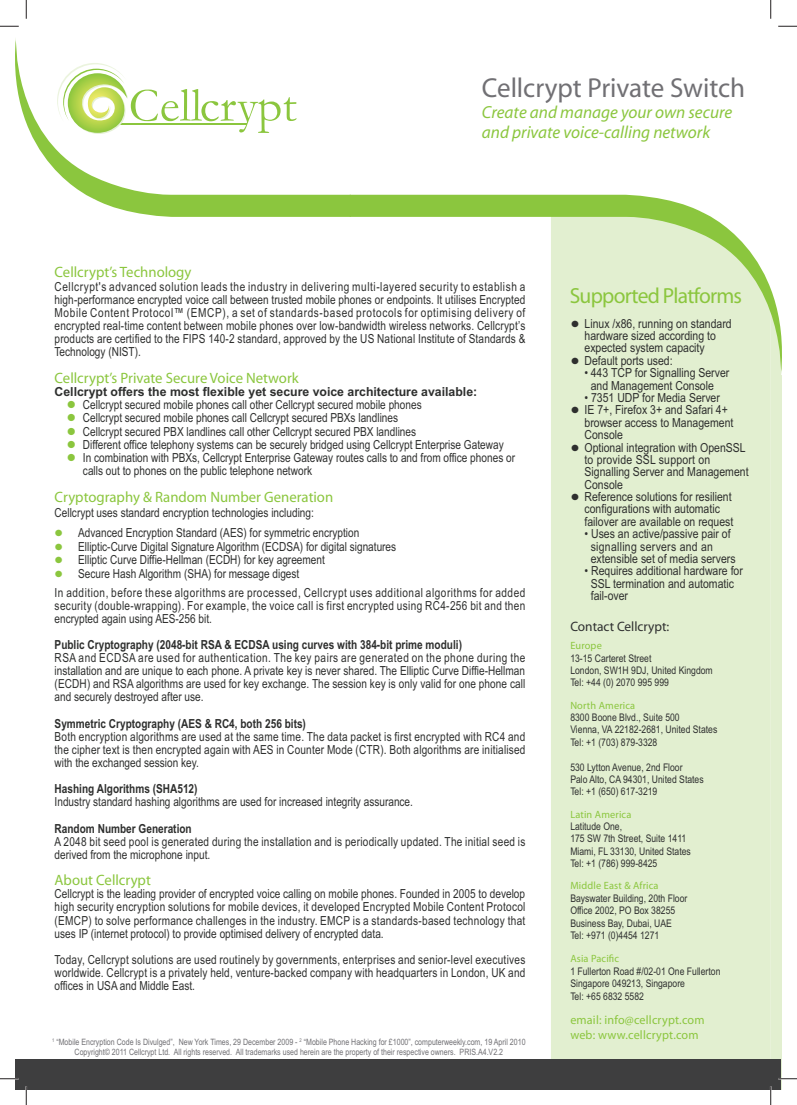
<style>
.page{position:relative;width:797px;height:1105px;background:#fff}
.page>*{position:absolute;margin:0;border:0;box-sizing:border-box;transform-origin:0 0}
.t1{font:27.5px "Myriad";color:#717074}
.t2{font:21.88px "Myriad";letter-spacing:-.035em;color:#8bc63e}
.t3{font:italic 17.5px/20px "Myriad";color:#8bc63e}
.t4{font:15px "Myriad";color:#8bc63e}
.t5{font:13.62px "Myriad";color:#2e2f2f}
.t6{font:12.5px/13.1px "Arial Narrow";color:#2e2f2e}
.t7{font:700 12.5px "Arial Narrow";color:#2e2f2e}
.t8{font:12.5px/13.1px "Arial Narrow";letter-spacing:.02em;color:#2e2f2e}
.t9{font:700 12.5px "Arial";color:#2e2f2e}
.t10{font:12.38px/14.9px "Myriad Pro";letter-spacing:.015em;color:#8bc63e}
.t11{font:10.5px/12.4px "Arial Narrow";color:#2e2f2f}
.t12{font:10.5px "Myriad Pro";letter-spacing:.015em;color:#8bc63e}
.t13{font:8.75px/10.5px "Arial Narrow";color:#717074;text-align:center}
</style>
<div class="page">
<div style="left:770px;top:375px;width:11px;height:684px;background:#e2efd0"></div>
<div style="left:551px;top:375px;width:219px;height:684px;background:#e2efd0"></div>
<svg style="left:778px;top:375px;width:3px;height:5px"></svg>
<svg style="left:351px;top:195px;width:430px;height:180px"></svg>
<svg style="left:16px;top:43px;width:335px;height:174px"></svg>
<svg style="left:57px;top:63px;width:239px;height:71px"></svg>
<div style="left:16px;top:1059px;width:765px;height:30px;background:#3e3e3f"></div>
<svg style="left:0;top:25px;width:19px;height:2px"></svg>
<svg style="left:778px;top:25px;width:19px;height:2px"></svg>
<svg style="left:0;top:1078px;width:19px;height:1px"></svg>
<svg style="left:778px;top:1078px;width:19px;height:1px"></svg>
<svg style="left:25px;top:0;width:2px;height:19px"></svg>
<svg style="left:25px;top:1086px;width:2px;height:19px"></svg>
<svg style="left:770px;top:0;width:1px;height:19px"></svg>
<svg style="left:770px;top:1086px;width:1px;height:19px"></svg>
<svg style="left:571px;top:320px;width:7px;height:7px"></svg>
<svg style="left:571px;top:358px;width:7px;height:6px"></svg>
<svg style="left:571px;top:407px;width:7px;height:7px"></svg>
<svg style="left:571px;top:444px;width:7px;height:7px"></svg>
<svg style="left:571px;top:494px;width:7px;height:6px"></svg>
<h1 class="t1" style="left:482px;top:78px;width:265px">Cellcrypt Private Switch</h1>
<h3 class="t3" style="left:482px;top:104px;width:252px">Create and manage your own secure and private voice-calling network</h3>
<p class="t4" style="left:55px;top:267px;width:138px">Cellcrypt’s Technology</p>
<p class="t6" style="left:55px;top:281px;width:472px;text-align:justify">Cellcrypt's advanced solution leads the industry in delivering multi-layered security to establish a high-performance encrypted voice call between trusted mobile phones or endpoints. It utilises Encrypted Mobile Content Protocol™ (EMCP), a set of standards-based protocols for optimising delivery of encrypted real-time content between mobile phones over low-bandwidth wireless networks. Cellcrypt’s products are certified to the FIPS 140-2 standard, approved by the US National Institute of Standards &amp; Technology (NIST).</p>
<p class="t4" style="left:55px;top:372px;width:246px">Cellcrypt’s Private Secure Voice Network</p>
<p class="t9" style="left:55px;top:385px;width:424px">Cellcrypt offers the most flexible yet secure voice architecture available:</p>
<p class="t6" style="left:83px;top:400px;width:433px">Cellcrypt secured mobile phones call other Cellcrypt secured mobile phones<br>Cellcrypt secured mobile phones call Cellcrypt secured PBXs landlines<br>Cellcrypt secured PBX landlines call other Cellcrypt secured PBX landlines<br>Different office telephony systems can be securely bridged using Cellcrypt Enterprise Gateway In combination with PBXs, Cellcrypt Enterprise Gateway routes calls to and from office phones or calls out to phones on the public telephone network</p>
<p class="t4" style="left:55px;top:491px;width:280px">Cryptography &amp; Random Number Generation</p>
<p class="t6" style="left:78px;top:504px;width:282px;line-height:20px;text-indent:-24px">Cellcrypt uses standard encryption technologies including:<br>Advanced Encryption Standard (AES) for symmetric encryption</p>
<p class="t6" style="left:78px;top:541px;width:319px;line-height:13.8px">Elliptic-Curve Digital Signature Algorithm (ECDSA) for digital signatures<br>Elliptic Curve Diffie-Hellman (ECDH) for key agreement<br>Secure Hash Algorithm (SHA) for message digest</p>
<p class="t6" style="left:55px;top:588px;width:472px;line-height:12.8px;text-align:justify">In addition, before these algorithms are processed, Cellcrypt uses additional algorithms for added security (double-wrapping). For example, the voice call is first encrypted using RC4-256 bit and then encrypted again using AES-256 bit.</p>
<p class="t7" style="left:55px;top:640px;width:409px">Public Cryptography (2048-bit RSA &amp; ECDSA using curves with 384-bit prime moduli)</p>
<p class="t6" style="left:55px;top:652px;width:472px;text-align:justify">RSA and ECDSA are used for authentication. The key pairs are generated on the phone during the installation and are unique to each phone. A private key is never shared. The Elliptic Curve Diffie-Hellman (ECDH) and RSA algorithms are used for key exchange. The session key is only valid for one phone call and securely destroyed after use.</p>
<p class="t7" style="left:55px;top:719px;width:253px">Symmetric Cryptography (AES &amp; RC4, both 256 bits)</p>
<p class="t6" style="left:55px;top:731px;width:472px;text-align:justify">Both encryption algorithms are used at the same time. The data packet is first encrypted with RC4 and the cipher text is then encrypted again with AES in Counter Mode (CTR). Both algorithms are initialised with the exchanged session key.</p>
<p class="t7" style="left:55px;top:784px;width:144px">Hashing Algorithms (SHA512)</p>
<p class="t6" style="left:55px;top:797px;width:360px">Industry standard hashing algorithms are used for increased integrity assurance.</p>
<p class="t7" style="left:55px;top:824px;width:139px">Random Number Generation</p>
<p class="t8" style="left:55px;top:836px;width:472px">A 2048 bit seed pool is generated during the installation and is periodically updated. The initial seed is derived from the microphone input.</p>
<p class="t4" style="left:55px;top:874px;width:98px">About Cellcrypt</p>
<p class="t6" style="left:55px;top:888px;width:472px;text-align:justify">Cellcrypt is the leading provider of encrypted voice calling on mobile phones. Founded in 2005 to develop high security encryption solutions for mobile devices, it developed Encrypted Mobile Content Protocol (EMCP) to solve performance challenges in the industry. EMCP is a standards-based technology that uses IP (internet protocol) to provide optimised delivery of encrypted data.</p>
<p class="t6" style="left:55px;top:954px;width:472px;text-align:justify">Today, Cellcrypt solutions are used routinely by governments, enterprises and senior-level executives worldwide. Cellcrypt is a privately held, venture-backed company with headquarters in London, UK and offices in USA and Middle East.</p>
<p class="t13" style="left:52px;top:1037px;width:475px"><sup>1</sup> “Mobile Encryption Code Is Divulged”, New York Times, 29 December 2009 - <sup>2</sup> “Mobile Phone Hacking for £1000”, computerweekly.com, 19 April 2010<br>Copyright© 2011 Cellcrypt Ltd. All rights reserved. All trademarks used herein are the property of their respective owners. PRIS.A4.V2.2</p>
<h2 class="t2" style="left:570px;top:287px;width:174px">Supported Platforms</h2>
<p class="t6" style="left:584px;top:318px;width:149px;line-height:12.4px">Linux /x86, running on standard hardware sized according to expected system capacity<br>Default ports used:</p>
<p class="t6" style="left:590px;top:368px;width:140px;line-height:12.4px;text-indent:-6px">• 443 TCP for Signalling Server and Management Console</p>
<p class="t6" style="left:584px;top:393px;width:166px;line-height:12.4px">• 7351 UDP for Media Server<br>IE 7+, Firefox 3+ and Safari 4+ browser access to Management<br>Console<br>Optional integration with OpenSSL to provide SSL support on<br>Signalling Server and Management<br>Console<br>Reference solutions for resilient configurations with automatic failover are available on request</p>
<p class="t6" style="left:590px;top:529px;width:146px;line-height:12.4px;text-indent:-6px">• Uses an active/passive pair of signalling servers and an extensible set of media servers</p>
<p class="t6" style="left:590px;top:566px;width:154px;line-height:12.4px;text-indent:-6px">• Requires additional hardware for<br>SSL termination and automatic fail-over</p>
<p class="t5" style="left:570px;top:621px;width:100px">Contact Cellcrypt:</p>
<p class="t12" style="left:570px;top:642px;width:33px">Europe</p>
<p class="t11" style="left:570px;top:653px;width:144px">13-15 Carteret Street<br>London, SW1H 9DJ, United Kingdom<br>Tel: +44 (0) 2070 995 999</p>
<p class="t12" style="left:570px;top:701px;width:66px">North America</p>
<p class="t11" style="left:570px;top:712px;width:148px">8300 Boone Blvd., Suite 500<br>Vienna, VA 22182-2681, United States<br>Tel: +1 (703) 879-3328</p>
<p class="t11" style="left:570px;top:762px;width:135px">530 Lytton Avenue, 2nd Floor<br>Palo Alto, CA 94301, United States<br>Tel: +1 (650) 617-3219</p>
<p class="t12" style="left:570px;top:810px;width:62px">Latin America</p>
<p class="t11" style="left:570px;top:821px;width:122px">Latitude One,<br>175 SW 7th Street, Suite 1411<br>Miami, FL 33130, United States<br>Tel: +1 (786) 999-8425</p>
<p class="t12" style="left:570px;top:882px;width:90px">Middle East &amp; Africa</p>
<p class="t11" style="left:570px;top:893px;width:119px">Bayswater Building, 20th Floor<br>Office 2002, PO Box 38255<br>Business Bay, Dubai, UAE<br>Tel: +971 (0)4454 1271</p>
<p class="t12" style="left:570px;top:955px;width:50px">Asia Pacific</p>
<p class="t11" style="left:570px;top:966px;width:152px">1 Fullerton Road #/02-01 One Fullerton<br>Singapore 049213, Singapore<br>Tel: +65 6832 5582</p>
<p class="t10" style="left:570px;top:1013px;width:136px">email: info@cellcrypt.com web: www.cellcrypt.com</p>
</div>
